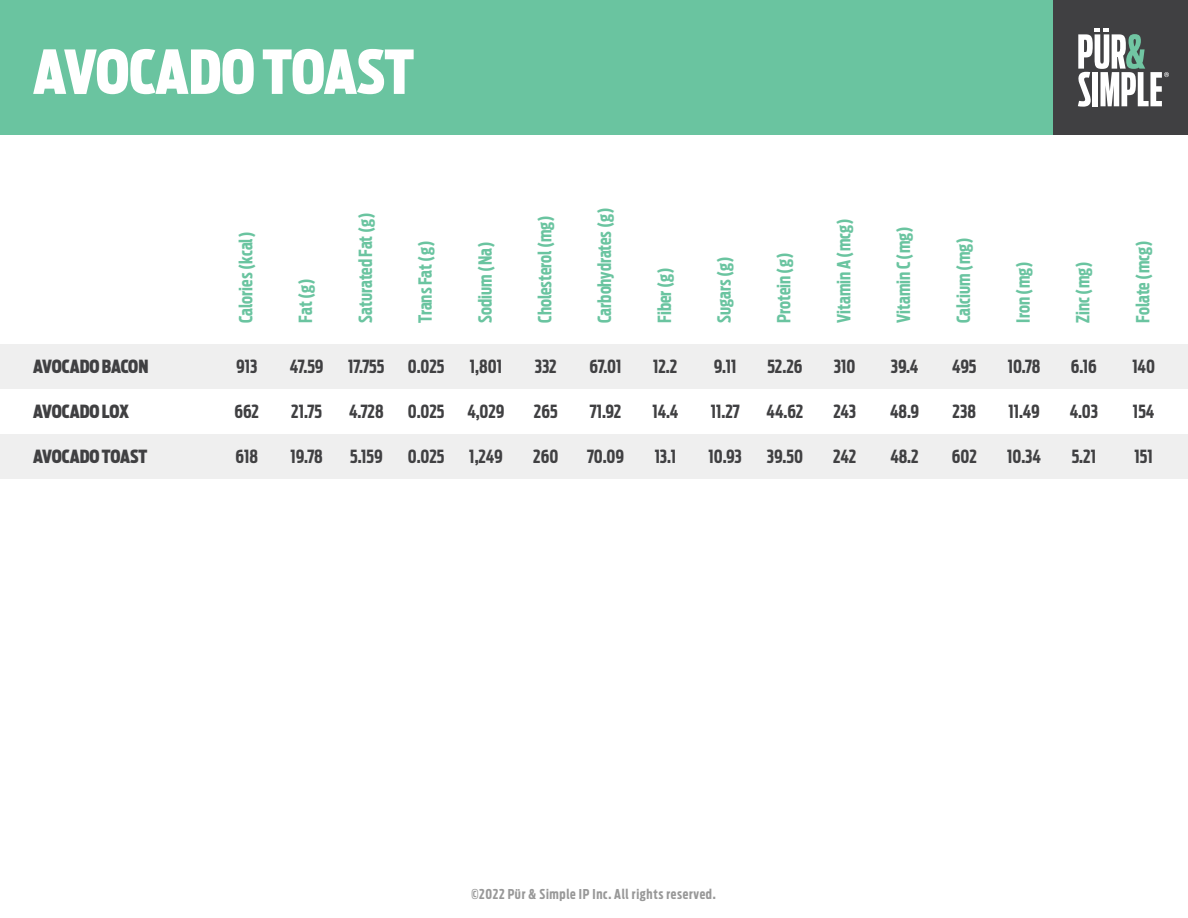
<style>
.page{position:relative;width:1188px;height:918px;background:#fff}
.page>*{position:absolute;margin:0;border:0;box-sizing:border-box;transform-origin:0 0}
.t1{font:900 60px "Antenna Extra Cond";letter-spacing:-.005em;color:#fff}
.t2{font:700 18px "Antenna Extra Cond";color:#404042}
.t3{font:700 18px "Antenna Extra Cond";color:#6ac4a0}
.t4{font:900 18px "Antenna Extra Cond";letter-spacing:-.005em;color:#404042}
.t5{font:700 13.5px "Antenna Extra Cond";letter-spacing:.05em;color:#989898}
</style>
<div class="page">
<div style="left:0;top:0;width:1188px;height:135px;background:#6ac4a0"></div>
<div style="left:1053px;top:0;width:135px;height:135px;background:#404042"></div>
<svg style="left:1078px;top:29px;width:91px;height:78px"></svg>
<div style="left:0;top:344px;width:1188px;height:44px;background:#efefef"></div>
<div style="left:0;top:435px;width:1188px;height:44px;background:#efefef"></div>
<h1 class="t1" style="left:33px;top:49px;width:382px">AVOCADO TOAST</h1>
<p class="t4" style="left:33px;top:360px;width:117px">AVOCADO BACON</p>
<p class="t4" style="left:33px;top:405px;width:98px">AVOCADO LOX</p>
<p class="t4" style="left:33px;top:450px;width:116px">AVOCADO TOAST</p>
<p class="t3" style="left:239px;top:323px;width:93px;rotate:-90deg">Calories (kcal)</p>
<p class="t2" style="left:236px;top:359px;width:23px">913</p>
<p class="t2" style="left:235px;top:404px;width:26px">662</p>
<p class="t2" style="left:236px;top:449px;width:24px">618</p>
<p class="t3" style="left:298px;top:323px;width:46px;rotate:-90deg">Fat (g)</p>
<p class="t2" style="left:290px;top:359px;width:35px">47.59</p>
<p class="t2" style="left:291px;top:404px;width:32px">21.75</p>
<p class="t2" style="left:290px;top:449px;width:34px">19.78</p>
<p class="t3" style="left:358px;top:323px;width:112px;rotate:-90deg">Saturated Fat (g)</p>
<p class="t2" style="left:348px;top:359px;width:38px">17.755</p>
<p class="t2" style="left:349px;top:404px;width:36px">4.728</p>
<p class="t2" style="left:350px;top:449px;width:34px">5.159</p>
<p class="t3" style="left:418px;top:323px;width:83px;rotate:-90deg">Trans Fat (g)</p>
<p class="t2" style="left:408px;top:359px;width:38px">0.025</p>
<p class="t2" style="left:408px;top:404px;width:38px">0.025</p>
<p class="t2" style="left:408px;top:449px;width:38px">0.025</p>
<p class="t3" style="left:478px;top:323px;width:83px;rotate:-90deg">Sodium (Na)</p>
<p class="t2" style="left:470px;top:359px;width:34px">1,801</p>
<p class="t2" style="left:467px;top:404px;width:39px">4,029</p>
<p class="t2" style="left:469px;top:449px;width:35px">1,249</p>
<p class="t3" style="left:538px;top:323px;width:109px;rotate:-90deg">Cholesterol (mg)</p>
<p class="t2" style="left:535px;top:359px;width:23px">332</p>
<p class="t2" style="left:534px;top:404px;width:25px">265</p>
<p class="t2" style="left:533px;top:449px;width:27px">260</p>
<p class="t3" style="left:597px;top:323px;width:117px;rotate:-90deg">Carbohydrates (g)</p>
<p class="t2" style="left:590px;top:359px;width:33px">67.01</p>
<p class="t2" style="left:590px;top:404px;width:33px">71.92</p>
<p class="t2" style="left:587px;top:449px;width:38px">70.09</p>
<p class="t3" style="left:657px;top:323px;width:57px;rotate:-90deg">Fiber (g)</p>
<p class="t2" style="left:653px;top:359px;width:26px">12.2</p>
<p class="t2" style="left:653px;top:404px;width:27px">14.4</p>
<p class="t2" style="left:655px;top:449px;width:23px">13.1</p>
<p class="t3" style="left:717px;top:323px;width:68px;rotate:-90deg">Sugars (g)</p>
<p class="t2" style="left:714px;top:359px;width:24px">9.11</p>
<p class="t2" style="left:711px;top:404px;width:30px">11.27</p>
<p class="t2" style="left:709px;top:449px;width:35px">10.93</p>
<p class="t3" style="left:777px;top:323px;width:72px;rotate:-90deg">Protein (g)</p>
<p class="t2" style="left:767px;top:359px;width:37px">52.26</p>
<p class="t2" style="left:767px;top:404px;width:38px">44.62</p>
<p class="t2" style="left:767px;top:449px;width:38px">39.50</p>
<p class="t3" style="left:836px;top:323px;width:106px;rotate:-90deg">Vitamin A (mcg)</p>
<p class="t2" style="left:834px;top:359px;width:23px">310</p>
<p class="t2" style="left:833px;top:404px;width:24px">243</p>
<p class="t2" style="left:833px;top:449px;width:25px">242</p>
<p class="t3" style="left:896px;top:323px;width:98px;rotate:-90deg">Vitamin C (mg)</p>
<p class="t2" style="left:891px;top:359px;width:29px">39.4</p>
<p class="t2" style="left:890px;top:404px;width:30px">48.9</p>
<p class="t2" style="left:890px;top:449px;width:30px">48.2</p>
<p class="t3" style="left:956px;top:323px;width:87px;rotate:-90deg">Calcium (mg)</p>
<p class="t2" style="left:952px;top:359px;width:26px">495</p>
<p class="t2" style="left:953px;top:404px;width:25px">238</p>
<p class="t2" style="left:952px;top:449px;width:27px">602</p>
<p class="t3" style="left:1016px;top:323px;width:63px;rotate:-90deg">Iron (mg)</p>
<p class="t2" style="left:1008px;top:359px;width:34px">10.78</p>
<p class="t2" style="left:1009px;top:404px;width:33px">11.49</p>
<p class="t2" style="left:1007px;top:449px;width:35px">10.34</p>
<p class="t3" style="left:1076px;top:323px;width:63px;rotate:-90deg">Zinc (mg)</p>
<p class="t2" style="left:1071px;top:359px;width:27px">6.16</p>
<p class="t2" style="left:1070px;top:404px;width:30px">4.03</p>
<p class="t2" style="left:1072px;top:449px;width:26px">5.21</p>
<p class="t3" style="left:1135px;top:323px;width:84px;rotate:-90deg">Folate (mcg)</p>
<p class="t2" style="left:1132px;top:359px;width:24px">140</p>
<p class="t2" style="left:1133px;top:404px;width:23px">154</p>
<p class="t2" style="left:1135px;top:449px;width:20px">151</p>
<p class="t5" style="left:471px;top:888px;width:246px">©2022 Pür &amp; Simple IP Inc. All rights reserved.</p>
</div>
